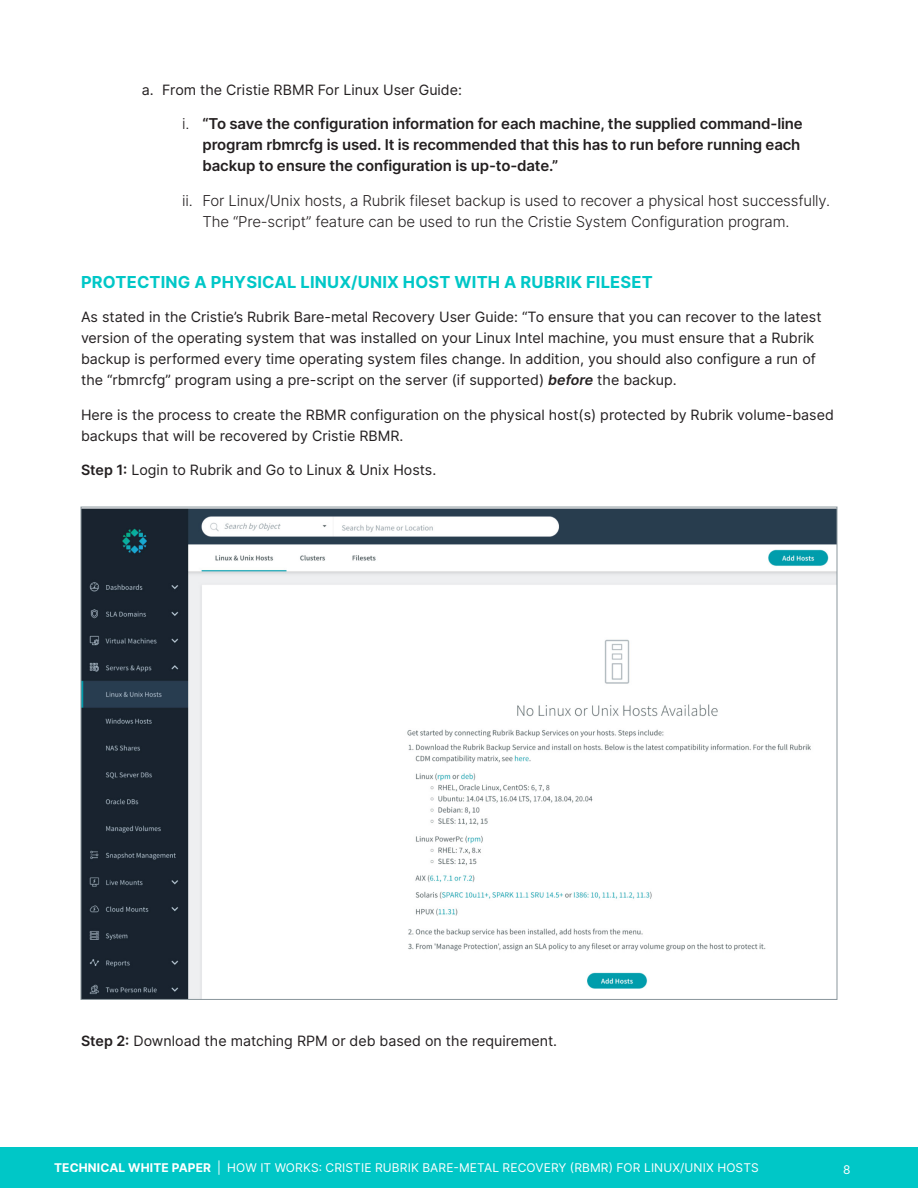
<style>
.page{position:relative;width:918px;height:1188px;background:#fff}
.page>*{position:absolute;margin:0;border:0;box-sizing:border-box;transform-origin:0 0}
.t1{font:700 16.5px "Inter";letter-spacing:.01em;color:#00c7c7}
.t2{font:600 15px/21px "Inter";letter-spacing:-.01em;color:#231f20}
.t3{font:300 15px/21px "Inter";letter-spacing:-.01em;color:#231f20}
.txt{font:14.25px/21px "Inter";color:#231f20}
.txt_nested_semi_bold{font:14.25px "Inter";color:#231f20}
.t4{font:12px "Inter";letter-spacing:.01em;color:#fff}
.t5{font:700 12px "Inter";color:#fff}
.s1{font-weight:300}
.s2{font-weight:600;font-style:italic}
.s3{font-weight:600}
.s4{font-weight:400}
</style>
<div class="page">
<div style="left:0;top:1148px;width:918px;height:40px;background:#00c7c7"></div>
<img style="left:83px;top:509px;width:752px;height:489px">
<p class="txt" style="left:142px;top:79px;width:322px">a. From the Cristie RBMR For Linux User Guide:</p>
<p class="t2" style="left:202px;top:113px;width:602px;text-indent:-20px"><span class="s1">i.</span> “To save the configuration information for each machine, the supplied command-line program rbmrcfg is used. It is recommended that this has to run before running each backup to ensure the configuration is up-to-date.”</p>
<p class="t3" style="left:202px;top:190px;width:629px;text-indent:-20px">ii. For Linux/Unix hosts, a Rubrik fileset backup is used to recover a physical host successfully.<br>The “Pre-script” feature can be used to run the Cristie System Configuration program.</p>
<h1 class="t1" style="left:81px;top:269px;width:573px">PROTECTING A PHYSICAL LINUX/UNIX HOST WITH A RUBRIK FILESET</h1>
<p class="txt" style="left:81px;top:306px;width:742px">As stated in the Cristie’s Rubrik Bare-metal Recovery User Guide: “To ensure that you can recover to the latest version of the operating system that was installed on your Linux Intel machine, you must ensure that a Rubrik backup is performed every time operating system files change. In addition, you should also configure a run of the “rbmrcfg” program using a pre-script on the server (if supported) <span class="s2">before</span> the backup.</p>
<p class="txt" style="left:81px;top:404px;width:754px">Here is the process to create the RBMR configuration on the physical host(s) protected by Rubrik volume-based backups that will be recovered by Cristie RBMR.</p>
<p class="txt_nested_semi_bold" style="left:81px;top:460px;width:357px"><span class="s3">Step 1:</span> Login to Rubrik and Go to Linux &amp; Unix Hosts.</p>
<p class="txt_nested_semi_bold" style="left:81px;top:1031px;width:478px"><span class="s3">Step 2:</span> Download the matching RPM or deb based on the requirement.</p>
<p class="t5" style="left:54px;top:1159px;width:190px">TECHNICAL WHITE PAPER <span class="s4">| How</span></p>
<p class="t4" style="left:260px;top:1159px;width:35px">It Works</p>
<p class="t4" style="left:319px;top:1159px;width:22px">: Cristie</p>
<p class="t4" style="left:375px;top:1159px;width:15px">Rubrik</p>
<p class="t4" style="left:422px;top:1159px;width:17px">Bare</p>
<p class="t4" style="left:454px;top:1159px;width:14px">-metal</p>
<p class="t4" style="left:503px;top:1159px;width:16px">Recovery</p>
<p class="t4" style="left:570px;top:1159px;width:50px">(RBMR) for</p>
<p class="t4" style="left:644px;top:1159px;width:15px">Linux</p>
<p class="t4" style="left:680px;top:1159px;width:20px">/Unix</p>
<p class="t4" style="left:717px;top:1159px;width:18px">Hosts</p>
<p class="t4" style="left:843px;top:1160px;width:9px">8</p>
</div>
